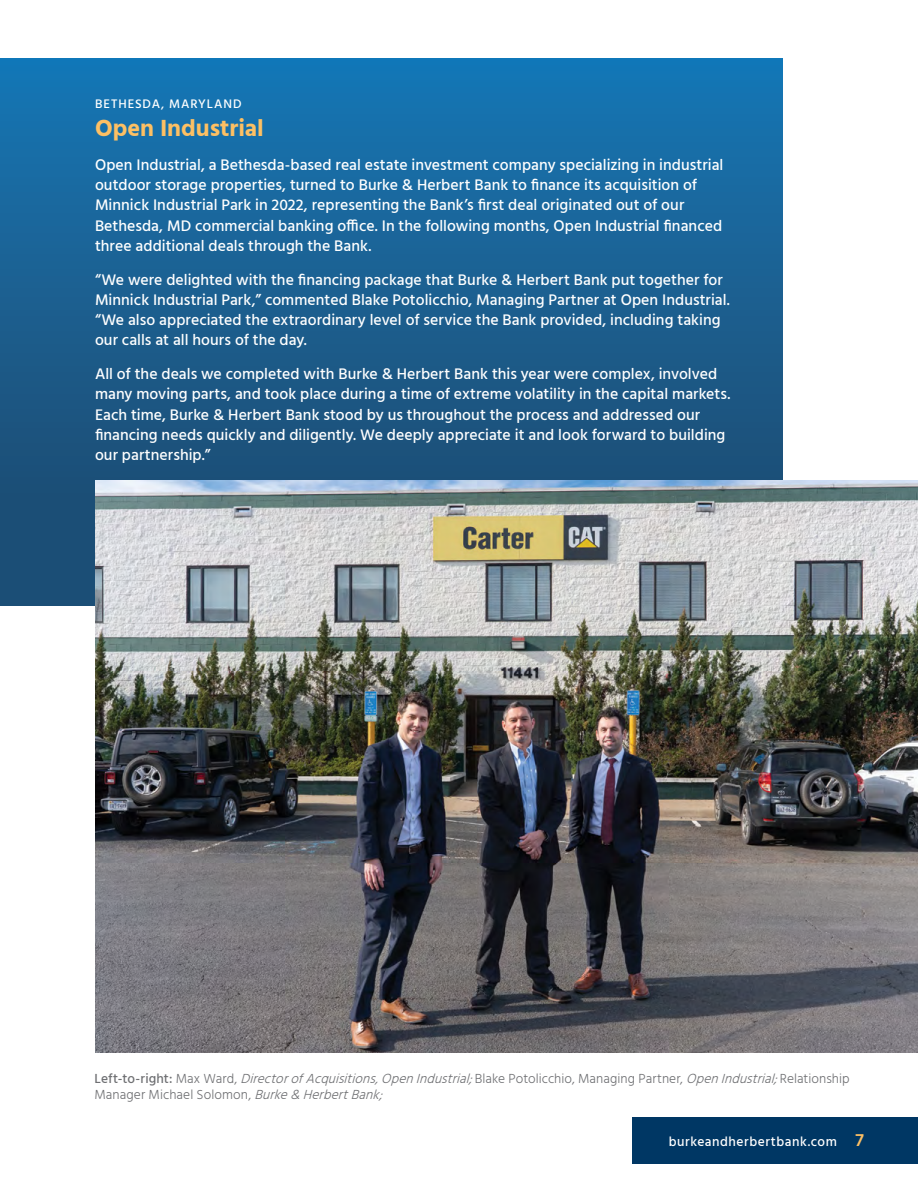
<style>
.page{position:relative;width:918px;height:1188px;background:#fff}
.page>*{position:absolute;margin:0;border:0;box-sizing:border-box;transform-origin:0 0}
.Sidebar_Title{font:700 24px "Hind";color:#fdc064}
.t1{font:600 18px "Hind";color:#fdc064}
.BODY{font:500 15.75px/20.2px "Hind";letter-spacing:.005em;color:#fff}
.BODY-2{font:300 13.5px/16.2px "Hind";letter-spacing:.005em;color:#6f7073}
.t2{font:500 13.5px "Hind";letter-spacing:.04em;color:#fff}
.Sidebar_Location{font:500 12.75px "Hind";letter-spacing:.075em;color:#fff}
.s1{font-weight:500}
.s2{font-style:italic}
</style>
<div class="page">
<div style="left:633px;top:1117px;width:285px;height:47px;background:#003764"></div>
<div style="left:0;top:58px;width:782px;height:548px;background:linear-gradient(to bottom,#1674b2,#1e486c)"></div>
<img style="left:95px;top:481px;width:823px;height:572px">
<p class="Sidebar_Location" style="left:95px;top:95px;width:148px">BETHESDA, MARYLAND</p>
<p class="Sidebar_Title" style="left:95px;top:114px;width:170px">Open Industrial</p>
<p class="BODY" style="left:95px;top:155px;width:630px">Open Industrial, a Bethesda-based real estate investment company specializing in industrial outdoor storage properties, turned to Burke &amp; Herbert Bank to finance its acquisition of Minnick Industrial Park in 2022, representing the Bank’s first deal originated out of our Bethesda, MD commercial banking office. In the following months, Open Industrial financed three additional deals through the Bank.</p>
<p class="BODY" style="left:95px;top:270px;width:636px">“We were delighted with the financing package that Burke &amp; Herbert Bank put together for Minnick Industrial Park,” commented Blake Potolicchio, Managing Partner at Open Industrial. “We also appreciated the extraordinary level of service the Bank provided, including taking our calls at all hours of the day.</p>
<p class="BODY" style="left:95px;top:365px;width:637px">All of the deals we completed with Burke &amp; Herbert Bank this year were complex, involved many moving parts, and took place during a time of extreme volatility in the capital markets.<br>Each time, Burke &amp; Herbert Bank stood by us throughout the process and addressed our financing needs quickly and diligently. We deeply appreciate it and look forward to building our partnership.”</p>
<p class="BODY-2" style="left:94px;top:1071px;width:757px"><span class="s1">Left-to-right:</span> Max Ward, <span class="s2">DirectorofAcquisitions,OpenIndustrial;</span>Blake Potolicchio, Managing Partner, <span class="s2">OpenIndustrial;</span>Relationship<br>Manager Michael Solomon, <span class="s2">Burke&amp;HerbertBank;</span></p>
<p class="t2" style="left:669px;top:1132px;width:170px">burkeandherbertbank.com</p>
<p class="t1" style="left:856px;top:1127px;width:10px">7</p>
</div>
